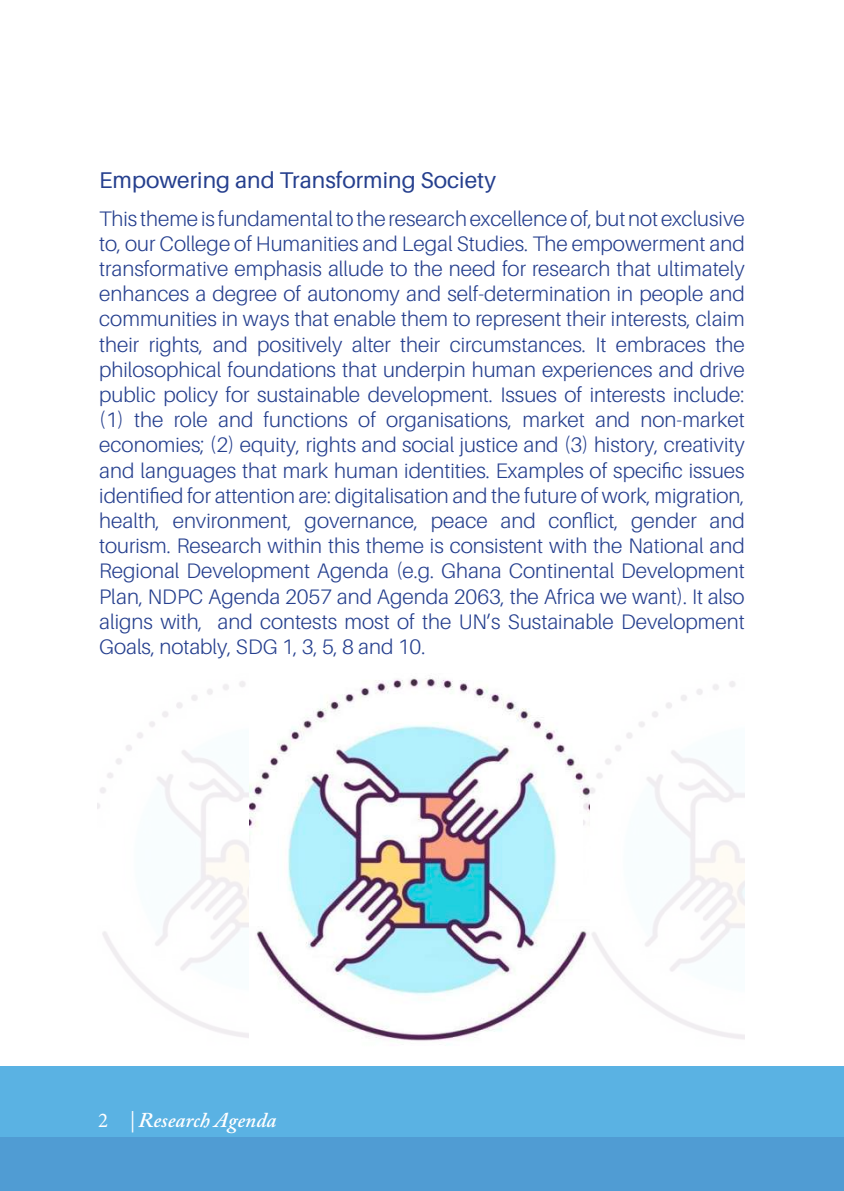
<style>
.page{position:relative;width:844px;height:1191px;background:#fff}
.page>*{position:absolute;margin:0;border:0;box-sizing:border-box;transform-origin:0 0}
.t1{font:22.75px "Aileron";color:#253f8e}
.t2{font:300 21px/25.2px "Aileron";color:#253f8e;text-align:justify}
.t3{font:italic 600 21px "Adobe Caslon Pro";color:#fff}
.s1{font-family:"Minion Pro";font-weight:400;font-style:normal}
</style>
<div class="page">
<div style="left:0;top:1067px;width:843px;height:124px;background:#5ab2e3"></div>
<div style="left:0;top:1137px;width:843px;height:54px;background:#509cd3"></div>
<img style="left:249px;top:673px;width:334px;height:373px">
<img style="left:583px;top:681px;width:161px;height:358px">
<p class="t1" style="left:99px;top:167px;width:398px">Empowering and Transforming Society</p>
<p class="t2" style="left:99px;top:206px;width:646px">This theme is fundamental to the research excellence of, but not exclusive to, our College of Humanities and Legal Studies. The empowerment and transformative emphasis allude to the need for research that ultimately enhances a degree of autonomy and self-determination in people and communities in ways that enable them to represent their interests, claim their rights, and positively alter their circumstances. It embraces the philosophical foundations that underpin human experiences and drive public policy for sustainable development. Issues of interests include: (1) the role and functions of organisations, market and non-market economies; (2) equity, rights and social justice and (3) history, creativity and languages that mark human identities. Examples of specific issues identified for attention are: digitalisation and the future of work, migration, health, environment, governance, peace and conflict, gender and tourism. Research within this theme is consistent with the National and Regional Development Agenda (e.g. Ghana Continental Development Plan, NDPC Agenda 2057 and Agenda 2063, the Africa we want). It also aligns with, and contests most of the UN’s Sustainable Development Goals, notably, SDG 1, 3, 5, 8 and 10.</p>
<p class="t3" style="left:98px;top:1107px;width:179px"><span class="s1">2</span> | Research Agenda</p>
</div>
